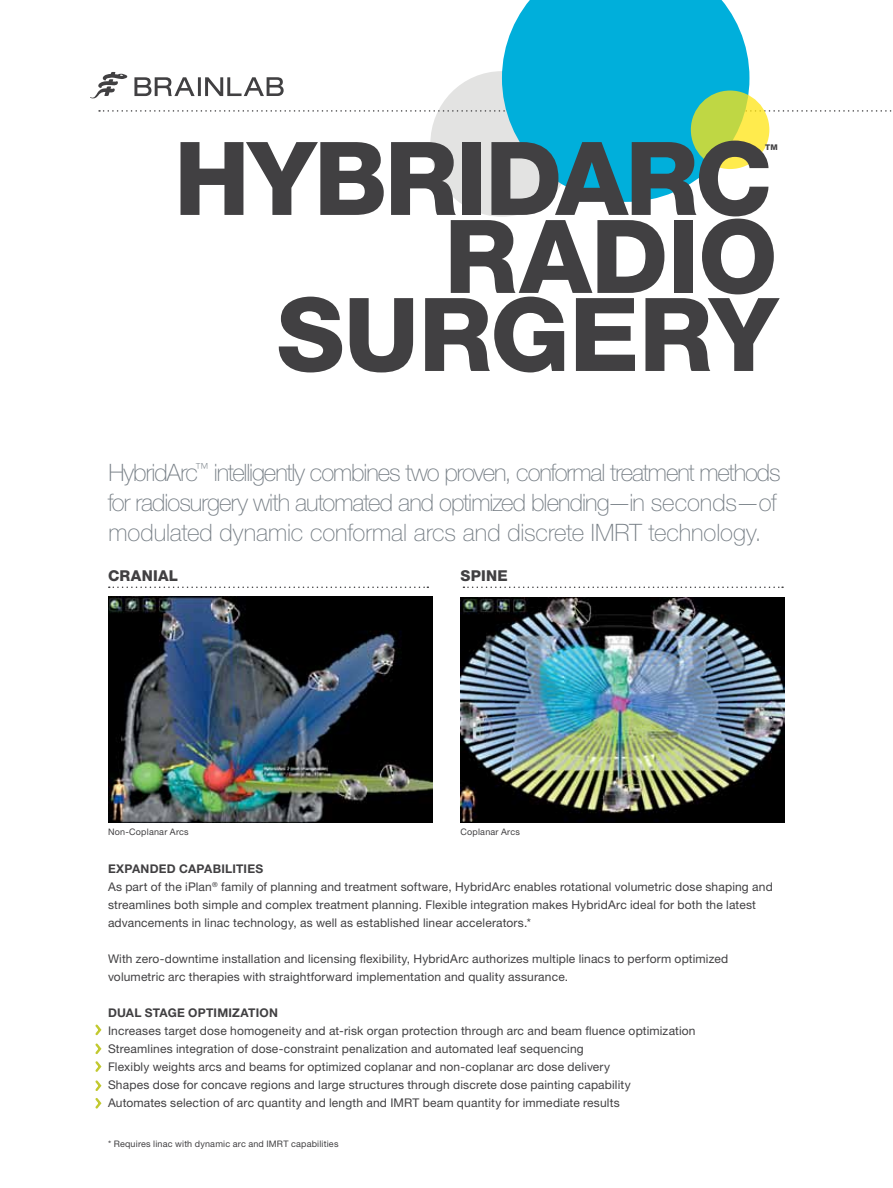
<style>
.page{position:relative;width:893px;height:1188px;background:#fff}
.page>*{position:absolute;margin:0;border:0;box-sizing:border-box;transform-origin:0 0}
.t1{font:800 102px/78px "Helvetica Neue";letter-spacing:-.02em;color:#414042;text-align:right}
.t2{font:100 24px/30px "Helvetica Neue";letter-spacing:-.04em;color:#767e85}
.t3{font:800 15px "Helvetica Neue";letter-spacing:.015em;color:#414042}
.t4{font:12px/18px "Helvetica Neue";letter-spacing:.015em;color:#414042}
.t5{font:700 12px "Helvetica Neue";letter-spacing:.02em;color:#414042}
.t6{font:9px "Helvetica Neue";letter-spacing:.02em;color:#414042}
.t7{font:800 7.8px "Helvetica Neue";color:#414042}
.s1{font-weight:700}
</style>
<div class="page">
<div style="left:430px;top:71px;width:144px;height:146px;background:#e3e3e2;border-radius:50%"></div>
<svg style="left:99px;top:110px;width:793px;height:2px"></svg>
<svg style="left:502px;top:0;width:247px;height:202px;background:#24b9de"></svg>
<svg style="left:691px;top:91px;width:78px;height:78px;background:#d9df48"></svg>
<svg style="left:90px;top:72px;width:37px;height:27px"></svg>
<svg style="left:134px;top:77px;width:150px;height:19px"></svg>
<svg style="left:95px;top:1024px;width:7px;height:85px"></svg>
<img style="left:108px;top:596px;width:324px;height:227px">
<img style="left:460px;top:597px;width:324px;height:226px">
<svg style="left:109px;top:587px;width:319px;height:1px"></svg>
<svg style="left:463px;top:587px;width:320px;height:1px"></svg>
<h1 class="t1" style="left:174px;top:139px;width:599px">HYBRIDARC</h1>
<p class="t7" style="left:765px;top:143px;width:14px">TM</p>
<h1 class="t1" style="left:276px;top:217px;width:503px">RADIO<br>SURGERY</h1>
<h2 class="t2" style="left:108px;top:457px;width:674px">HybridArc<sup>™</sup> intelligently combines two proven, conformal treatment methods for radiosurgery with automated and optimized blending—in seconds—of modulated dynamic conformal arcs and discrete IMRT technology.</h2>
<p class="t3" style="left:108px;top:566px;width:72px">CRANIAL</p>
<p class="t3" style="left:460px;top:566px;width:49px">SPINE</p>
<p class="t6" style="left:108px;top:827px;width:82px">Non-Coplanar Arcs</p>
<p class="t6" style="left:460px;top:827px;width:61px">Coplanar Arcs</p>
<p class="t4" style="left:108px;top:860px;width:666px"><span class="s1">EXPANDED CAPABILITIES<br></span>As part of the iPlan<sup>®</sup> family of planning and treatment software, HybridArc enables rotational volumetric dose shaping and streamlines both simple and complex treatment planning. Flexible integration makes HybridArc ideal for both the latest advancements in linac technology, as well as established linear accelerators.*</p>
<p class="t4" style="left:108px;top:950px;width:622px">With zero-downtime installation and licensing flexibility, HybridArc authorizes multiple linacs to perform optimized volumetric arc therapies with straightforward implementation and quality assurance.</p>
<p class="t5" style="left:108px;top:1006px;width:171px">DUAL STAGE OPTIMIZATION</p>
<p class="t4" style="left:108px;top:1022px;width:589px">Increases target dose homogeneity and at-risk organ protection through arc and beam fluence optimization Streamlines integration of dose-constraint penalization and automated leaf sequencing<br>Flexibly weights arcs and beams for optimized coplanar and non-coplanar arc dose delivery<br>Shapes dose for concave regions and large structures through discrete dose painting capability<br>Automates selection of arc quantity and length and IMRT beam quantity for immediate results</p>
<p class="t6" style="left:108px;top:1139px;width:232px">* Requires linac with dynamic arc and IMRT capabilities</p>
</div>
